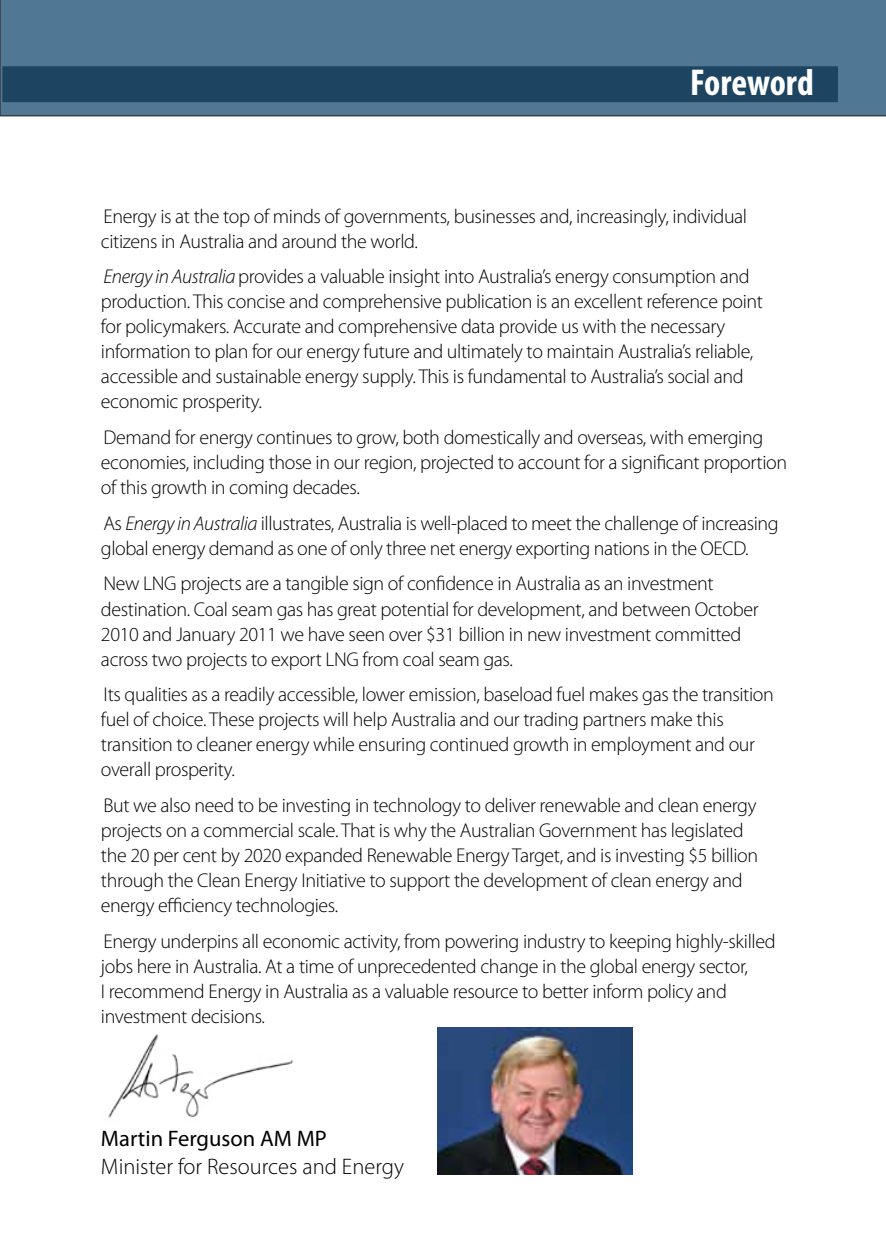
<style>
.page{position:relative;width:886px;height:1248px;background:#fff}
.page>*{position:absolute;margin:0;border:0;box-sizing:border-box;transform-origin:0 0}
.t1{font:700 condensed 37.5px "Myriad Pro";color:#fff}
.t2{font:300 22.5px "Myriad Pro";color:#000}
.t3{font:22.5px "Myriad Pro";color:#000}
.t4{font:300 20px/25px "Myriad Pro";letter-spacing:-.02em;color:#000}
.s1{font-style:italic}
</style>
<div class="page">
<svg style="left:0;top:0;width:886px;height:116px;background:#406884"></svg>
<img style="left:437px;top:1027px;width:196px;height:147px">
<img style="left:108px;top:1034px;width:186px;height:84px">
<h1 class="t1" style="left:690px;top:62px;width:125px">Foreword</h1>
<p class="t4" style="left:101px;top:204px;width:648px">Energy is at the top of minds of governments, businesses and, increasingly, individual citizens in Australia and around the world.</p>
<p class="t4" style="left:101px;top:264px;width:663px"><span class="s1">Energy in Australia</span> provides a valuable insight into Australia’s energy consumption and production. This concise and comprehensive publication is an excellent reference point for policymakers. Accurate and comprehensive data provide us with the necessary information to plan for our energy future and ultimately to maintain Australia’s reliable, accessible and sustainable energy supply. This is fundamental to Australia’s social and economic prosperity.</p>
<p class="t4" style="left:101px;top:425px;width:688px">Demand for energy continues to grow, both domestically and overseas, with emerging economies, including those in our region, projected to account for a significant proportion of this growth in coming decades.</p>
<p class="t4" style="left:101px;top:511px;width:679px">As <span class="s1">Energy in Australia</span> illustrates, Australia is well-placed to meet the challenge of increasing global energy demand as one of only three net energy exporting nations in the OECD.</p>
<p class="t4" style="left:101px;top:571px;width:659px">New LNG projects are a tangible sign of confidence in Australia as an investment destination. Coal seam gas has great potential for development, and between October 2010 and January 2011 we have seen over $31 billion in new investment committed across two projects to export LNG from coal seam gas.</p>
<p class="t4" style="left:101px;top:682px;width:674px">Its qualities as a readily accessible, lower emission, baseload fuel makes gas the transition fuel of choice. These projects will help Australia and our trading partners make this transition to cleaner energy while ensuring continued growth in employment and our overall prosperity.</p>
<p class="t4" style="left:101px;top:793px;width:659px">But we also need to be investing in technology to deliver renewable and clean energy projects on a commercial scale. That is why the Australian Government has legislated the 20 per cent by 2020 expanded Renewable Energy Target, and is investing $5 billion through the Clean Energy Initiative to support the development of clean energy and energy efficiency technologies.</p>
<p class="t4" style="left:101px;top:928px;width:676px">Energy underpins all economic activity, from powering industry to keeping highly-skilled jobs here in Australia. At a time of unprecedented change in the global energy sector,<br>I recommend Energy in Australia as a valuable resource to better inform policy and investment decisions.</p>
<p class="t3" style="left:101px;top:1124px;width:227px">Martin Ferguson AM MP</p>
<p class="t2" style="left:101px;top:1153px;width:304px">Minister for Resources and Energy</p>
</div>
